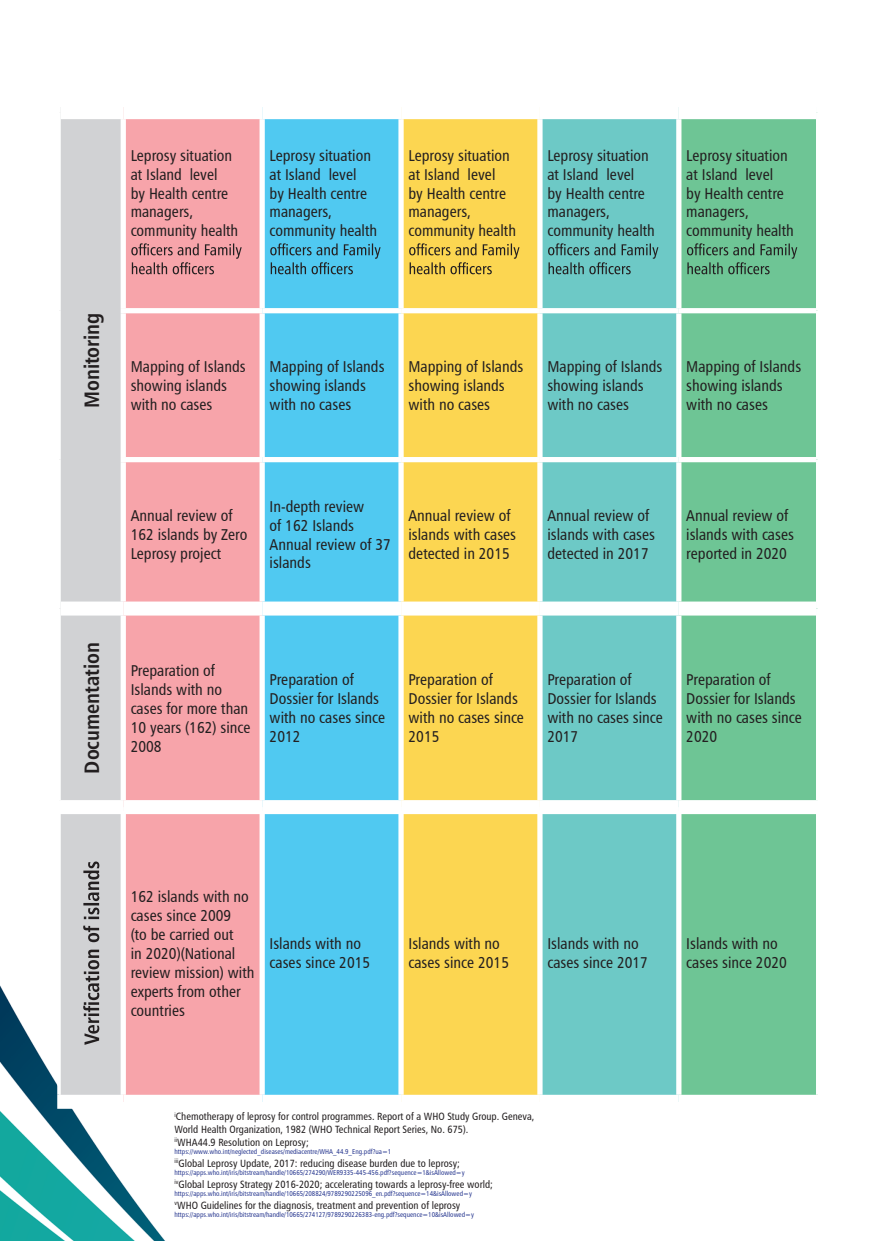
<style>
.page{position:relative;width:883px;height:1241px;background:#fff}
.page>*{position:absolute;margin:0;border:0;box-sizing:border-box;transform-origin:0 0}
.t1{font:21px "Humanist 777 BT Bold Condensed B";color:#231f20}
.t2{font:15.75px/18.9px "Humanist 777 BT Roman Condensed B";color:#231f20}
.t3{font:10.5px/12.6px "Humanist 777 BT Roman Condensed B";color:#231f20}
.t4{font:7px "Humanist 777 BT Roman Condensed B";color:#283890}
</style>
<div class="page">
<img style="left:1px;top:987px;width:164px;height:253px">
<div style="left:59px;top:803px;width:64px;height:298px;background:#d1d2d4"></div>
<div style="left:123px;top:803px;width:139px;height:298px;background:#f7a4aa"></div>
<div style="left:262px;top:803px;width:139px;height:298px;background:#50c9f1"></div>
<div style="left:401px;top:803px;width:139px;height:298px;background:#fcd651"></div>
<div style="left:540px;top:803px;width:139px;height:298px;background:#6dc9c6"></div>
<div style="left:679px;top:803px;width:139px;height:298px;background:#6ec595"></div>
<hr style="left:57px;top:810px;width:4px;height:284px;background:#fff">
<hr style="left:816px;top:810px;width:4px;height:284px;background:#fff">
<div style="left:121px;top:810px;width:5px;height:284px;background:#fff"></div>
<div style="left:260px;top:810px;width:5px;height:284px;background:#fff"></div>
<div style="left:398px;top:810px;width:6px;height:284px;background:#fff"></div>
<div style="left:537px;top:810px;width:6px;height:284px;background:#fff"></div>
<div style="left:676px;top:810px;width:5px;height:284px;background:#fff"></div>
<div style="left:57px;top:1094px;width:66px;height:14px;background:#fff"></div>
<div style="left:123px;top:1094px;width:139px;height:14px;background:#fff"></div>
<div style="left:262px;top:1094px;width:139px;height:14px;background:#fff"></div>
<div style="left:401px;top:1094px;width:139px;height:14px;background:#fff"></div>
<div style="left:540px;top:1094px;width:139px;height:14px;background:#fff"></div>
<div style="left:679px;top:1094px;width:141px;height:14px;background:#fff"></div>
<svg style="left:83px;top:861px;width:16px;height:183px"></svg>
<div style="left:61px;top:119px;width:60px;height:681px;background:#d1d2d4"></div>
<div style="left:126px;top:119px;width:134px;height:681px;background:#f7a4aa"></div>
<div style="left:265px;top:119px;width:133px;height:681px;background:#50c9f1"></div>
<div style="left:404px;top:119px;width:133px;height:681px;background:#fcd651"></div>
<div style="left:543px;top:119px;width:133px;height:681px;background:#6dc9c6"></div>
<div style="left:681px;top:119px;width:135px;height:681px;background:#6ec595"></div>
<div style="left:121px;top:308px;width:141px;height:5px;background:#fff"></div>
<div style="left:262px;top:308px;width:139px;height:5px;background:#fff"></div>
<div style="left:401px;top:308px;width:139px;height:5px;background:#fff"></div>
<div style="left:540px;top:308px;width:139px;height:5px;background:#fff"></div>
<div style="left:679px;top:308px;width:137px;height:5px;background:#fff"></div>
<div style="left:121px;top:457px;width:141px;height:5px;background:#fff"></div>
<div style="left:262px;top:457px;width:139px;height:5px;background:#fff"></div>
<div style="left:401px;top:457px;width:139px;height:5px;background:#fff"></div>
<div style="left:540px;top:457px;width:139px;height:5px;background:#fff"></div>
<div style="left:679px;top:457px;width:137px;height:5px;background:#fff"></div>
<div style="left:61px;top:601px;width:62px;height:14px;background:#fff"></div>
<div style="left:123px;top:601px;width:139px;height:14px;background:#fff"></div>
<div style="left:262px;top:601px;width:139px;height:14px;background:#fff"></div>
<div style="left:401px;top:601px;width:139px;height:14px;background:#fff"></div>
<div style="left:540px;top:601px;width:139px;height:14px;background:#fff"></div>
<div style="left:679px;top:601px;width:137px;height:14px;background:#fff"></div>
<div style="left:59px;top:800px;width:64px;height:14px;background:#fff"></div>
<div style="left:123px;top:800px;width:139px;height:14px;background:#fff"></div>
<div style="left:262px;top:800px;width:139px;height:14px;background:#fff"></div>
<div style="left:401px;top:800px;width:139px;height:14px;background:#fff"></div>
<div style="left:540px;top:800px;width:139px;height:14px;background:#fff"></div>
<div style="left:679px;top:800px;width:141px;height:14px;background:#fff"></div>
<svg style="left:131px;top:243px;width:111px;height:31px;background:#cf8a8f"></svg>
<svg style="left:270px;top:243px;width:111px;height:31px;background:#47a9c9"></svg>
<svg style="left:409px;top:243px;width:111px;height:31px;background:#d3b347"></svg>
<svg style="left:548px;top:243px;width:110px;height:31px;background:#5ea8a6"></svg>
<svg style="left:687px;top:243px;width:110px;height:31px;background:#5fa57e"></svg>
<p class="t2" style="left:131px;top:145px;width:109px">Leprosy situation at Island level<br>by Health centre managers, community health</p>
<p class="t2" style="left:270px;top:145px;width:109px">Leprosy situation at Island level<br>by Health centre managers, community health</p>
<p class="t2" style="left:409px;top:145px;width:109px">Leprosy situation at Island level<br>by Health centre managers, community health</p>
<p class="t2" style="left:547px;top:145px;width:109px">Leprosy situation at Island level<br>by Health centre managers, community health</p>
<p class="t2" style="left:686px;top:145px;width:109px">Leprosy situation at Island level<br>by Health centre managers, community health</p>
<h1 class="t1" style="left:79px;top:408px;width:97px;rotate:-90deg">Monitoring</h1>
<p class="t2" style="left:131px;top:357px;width:116px">Mapping of Islands showing islands with no cases</p>
<p class="t2" style="left:270px;top:357px;width:116px">Mapping of Islands showing islands with no cases</p>
<p class="t2" style="left:409px;top:357px;width:116px">Mapping of Islands showing islands with no cases</p>
<p class="t2" style="left:547px;top:357px;width:116px">Mapping of Islands showing islands with no cases</p>
<p class="t2" style="left:686px;top:357px;width:116px">Mapping of Islands showing islands with no cases</p>
<h1 class="t1" style="left:79px;top:773px;width:133px;rotate:-90deg">Documentation</h1>
<p class="t2" style="left:131px;top:506px;width:118px">Annual review of<br>162 islands by Zero<br>Leprosy project</p>
<p class="t2" style="left:270px;top:496px;width:123px">In-depth review<br>of 162 Islands<br>Annual review of 37 islands</p>
<p class="t2" style="left:409px;top:506px;width:109px">Annual review of islands with cases detected in 2015</p>
<p class="t2" style="left:547px;top:506px;width:109px">Annual review of islands with cases detected in 2017</p>
<p class="t2" style="left:686px;top:506px;width:109px">Annual review of islands with cases reported in 2020</p>
<p class="t2" style="left:131px;top:660px;width:121px">Preparation of<br>Islands with no cases for more than<br>10 years (162) since<br>2008</p>
<p class="t2" style="left:270px;top:670px;width:117px">Preparation of<br>Dossier for Islands with no cases since<br>2012</p>
<p class="t2" style="left:409px;top:670px;width:117px">Preparation of<br>Dossier for Islands with no cases since<br>2015</p>
<p class="t2" style="left:547px;top:670px;width:117px">Preparation of<br>Dossier for Islands with no cases since<br>2017</p>
<p class="t2" style="left:686px;top:670px;width:117px">Preparation of<br>Dossier for Islands with no cases since<br>2020</p>
<p class="t2" style="left:131px;top:886px;width:125px">162 islands with no cases since 2009<br>(to be carried out<br>in 2020)(National review mission) with experts from other countries</p>
<p class="t2" style="left:270px;top:934px;width:102px">Islands with no cases since 2015</p>
<p class="t2" style="left:409px;top:934px;width:102px">Islands with no cases since 2015</p>
<p class="t2" style="left:547px;top:934px;width:102px">Islands with no cases since 2017</p>
<p class="t2" style="left:686px;top:934px;width:102px">Islands with no cases since 2020</p>
<p class="t3" style="left:175px;top:1109px;width:361px"><sup>i</sup>Chemotherapy of leprosy for control programmes. Report of a WHO Study Group. Geneva,<br>World Health Organization, 1982 (WHO Technical Report Series, No. 675).<br><sup>ii</sup>WHA44.9 Resolution on Leprosy;</p>
<p class="t4" style="left:175px;top:1146px;width:218px">https://www.who.int/neglected_diseases/mediacentre/WHA_44.9_Eng.pdf?ua=1</p>
<p class="t3" style="left:175px;top:1156px;width:287px"><sup>iii</sup>Global Leprosy Update, 2017: reducing disease burden due to leprosy;</p>
<p class="t4" style="left:175px;top:1167px;width:292px">https://apps.who.int/iris/bitstream/handle/10665/274290/WER9335-445-456.pdf?sequence=1&amp;isAllowed=y</p>
<p class="t3" style="left:175px;top:1177px;width:320px"><sup>iv</sup>Global Leprosy Strategy 2016-2020; accelerating towards a leprosy-free world;</p>
<p class="t4" style="left:175px;top:1188px;width:299px">https://apps.who.int/iris/bitstream/handle/10665/208824/9789290225096_en.pdf?sequence=14&amp;isAllowed=y</p>
<p class="t3" style="left:175px;top:1198px;width:287px"><sup>v</sup>WHO Guidelines for the diagnosis, treatment and prevention of leprosy</p>
<p class="t4" style="left:175px;top:1209px;width:301px">https://apps.who.int/iris/bitstream/handle/10665/274127/9789290226383-eng.pdf?sequence=10&amp;isAllowed=y</p>
</div>
